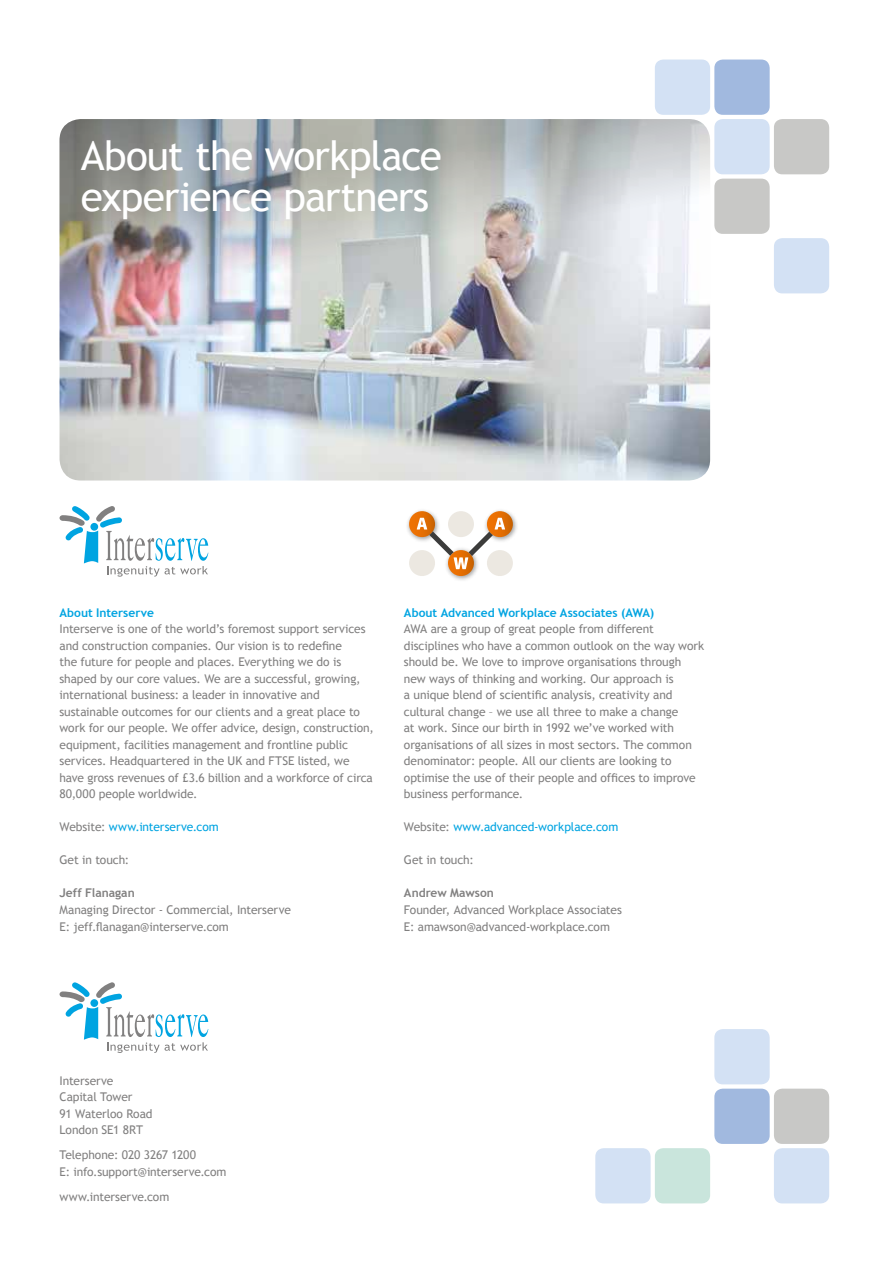
<style>
.page{position:relative;width:893px;height:1263px;background:#fff}
.page>*{position:absolute;margin:0;border:0;box-sizing:border-box;transform-origin:0 0}
.t1{font:40.5px/40.5px "Trebuchet MS";letter-spacing:-.025em;color:#fff}
.t2{font:12px/16.5px "Trebuchet MS";letter-spacing:-.01em;color:#818080}
.t3{font:12px "Trebuchet MS";letter-spacing:-.005em;color:#00a4e1}
.t4{font:700 12px "Trebuchet MS";color:#00a4e1}
.t5{font:700 12px "Trebuchet MS";color:#818080}
.s1{color:#818080}
</style>
<div class="page">
<img style="left:60px;top:119px;width:650px;height:361px">
<div style="left:655px;top:60px;width:55px;height:55px;background:#d3e1f4;border-radius:9px"></div>
<div style="left:714px;top:60px;width:56px;height:55px;background:#a1b9df;border-radius:9px"></div>
<div style="left:714px;top:119px;width:56px;height:55px;background:#d3e1f4;border-radius:9px"></div>
<div style="left:714px;top:179px;width:56px;height:55px;background:#c8c8c6;border-radius:9px"></div>
<div style="left:774px;top:119px;width:55px;height:55px;background:#c8c8c6;border-radius:9px"></div>
<div style="left:774px;top:238px;width:55px;height:55px;background:#d3e1f4;border-radius:9px"></div>
<div style="left:595px;top:1148px;width:56px;height:55px;background:#d3e1f4;border-radius:9px"></div>
<div style="left:655px;top:1148px;width:55px;height:55px;background:#c9e5dc;border-radius:9px"></div>
<div style="left:714px;top:1029px;width:56px;height:55px;background:#d3e1f4;border-radius:9px"></div>
<div style="left:714px;top:1089px;width:56px;height:55px;background:#a1b9df;border-radius:9px"></div>
<div style="left:774px;top:1089px;width:55px;height:55px;background:#c8c8c6;border-radius:9px"></div>
<div style="left:774px;top:1148px;width:55px;height:55px;background:#d3e1f4;border-radius:9px"></div>
<svg style="left:60px;top:982px;width:148px;height:71px"></svg>
<svg style="left:60px;top:506px;width:148px;height:71px"></svg>
<img style="left:447px;top:569px;width:30px;height:11px">
<svg style="left:448px;top:550px;width:26px;height:26px"></svg>
<img style="left:407px;top:510px;width:30px;height:30px">
<svg style="left:409px;top:511px;width:26px;height:26px"></svg>
<img style="left:487px;top:510px;width:30px;height:31px">
<svg style="left:487px;top:511px;width:26px;height:26px"></svg>
<div style="left:409px;top:550px;width:26px;height:26px;background:#ece8e1;border-radius:50%"></div>
<div style="left:448px;top:511px;width:26px;height:26px;background:#ece8e1;border-radius:50%"></div>
<div style="left:487px;top:550px;width:26px;height:26px;background:#ece8e1;border-radius:50%"></div>
<svg style="left:417px;top:518px;width:88px;height:51px"></svg>
<img style="left:60px;top:119px;width:650px;height:264px;border-radius:21px">
<h1 class="t1" style="left:81px;top:136px;width:362px">About the workplace experience partners</h1>
<p class="t4" style="left:60px;top:605px;width:96px">About Interserve</p>
<p class="t2" style="left:60px;top:621px;width:316px">Interserve is one of the world’s foremost support services and construction companies. Our vision is to redefine<br>the future for people and places. Everything we do is shaped by our core values. We are a successful, growing, international business: a leader in innovative and sustainable outcomes for our clients and a great place to work for our people. We offer advice, design, construction, equipment, facilities management and frontline public services. Headquartered in the UK and FTSE listed, we have gross revenues of £3.6 billion and a workforce of circa 80,000 people worldwide.</p>
<p class="t3" style="left:60px;top:820px;width:161px"><span class="s1">Website:</span> www.interserve.com</p>
<p class="t2" style="left:60px;top:852px;width:71px">Get in touch:</p>
<p class="t5" style="left:60px;top:886px;width:77px">Jeff Flanagan</p>
<p class="t2" style="left:60px;top:902px;width:233px">Managing Director - Commercial, Interserve<br>E: jeff.flanagan@interserve.com</p>
<p class="t4" style="left:404px;top:605px;width:252px">About Advanced Workplace Associates (AWA)</p>
<p class="t2" style="left:404px;top:621px;width:302px">AWA are a group of great people from different disciplines who have a common outlook on the way work should be. We love to improve organisations through new ways of thinking and working. Our approach is<br>a unique blend of scientific analysis, creativity and cultural change – we use all three to make a change<br>at work. Since our birth in 1992 we’ve worked with organisations of all sizes in most sectors. The common denominator: people. All our clients are looking to optimise the use of their people and offices to improve business performance.</p>
<p class="t3" style="left:404px;top:820px;width:216px"><span class="s1">Website:</span> www.advanced-workplace.com</p>
<p class="t2" style="left:404px;top:852px;width:71px">Get in touch:</p>
<p class="t5" style="left:404px;top:886px;width:91px">Andrew Mawson</p>
<p class="t2" style="left:404px;top:902px;width:219px">Founder, Advanced Workplace Associates<br>E: amawson@advanced-workplace.com</p>
<p class="t2" style="left:60px;top:1072px;width:95px">Interserve<br>Capital Tower<br>91 Waterloo Road<br>London SE1 8RT</p>
<p class="t2" style="left:60px;top:1147px;width:168px">Telephone: 020 3267 1200<br>E: info.support@interserve.com</p>
<p class="t2" style="left:60px;top:1188px;width:111px">www.interserve.com</p>
</div>
